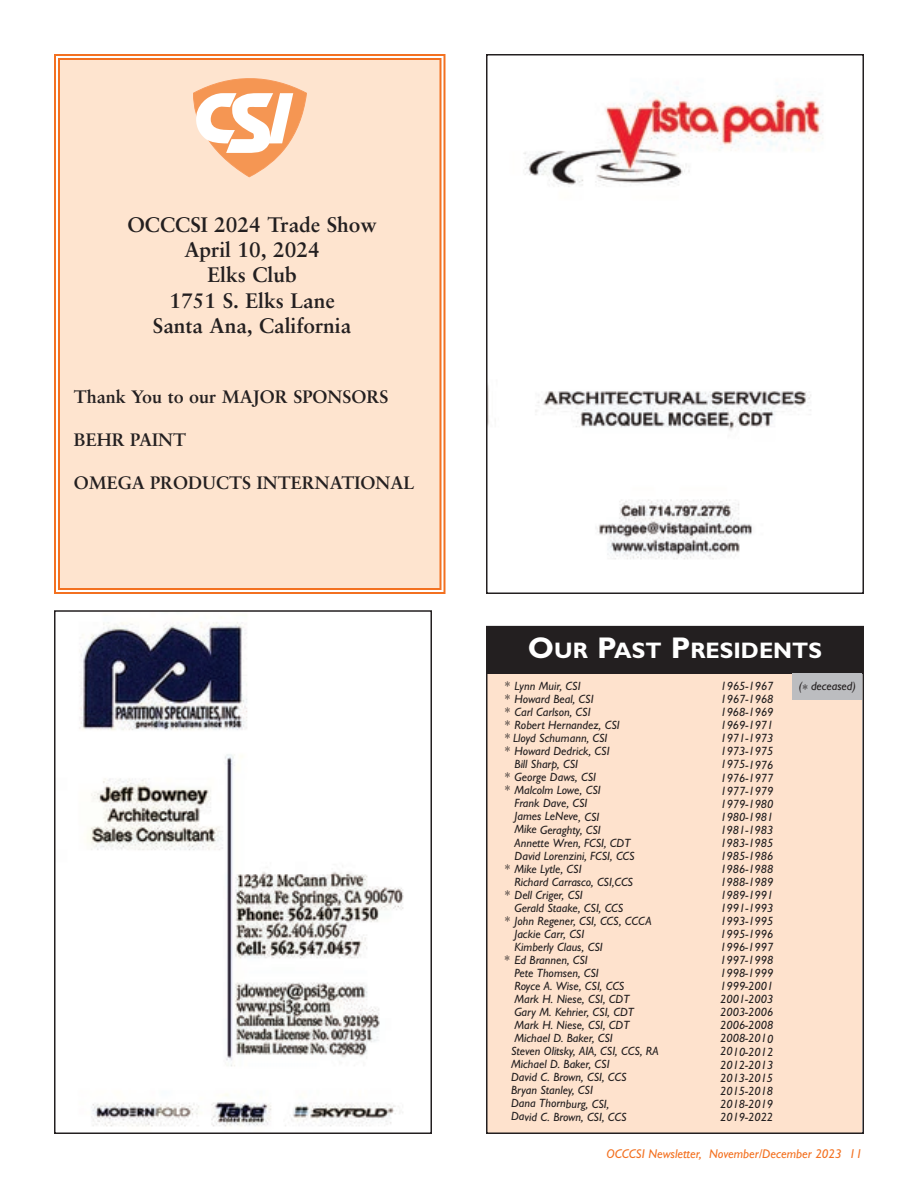
<style>
.page{position:relative;width:918px;height:1188px;background:#fff}
.page>*{position:absolute;margin:0;border:0;box-sizing:border-box;transform-origin:0 0}
.t1{font:700 22.5px "Gill Sans";color:#fff}
.t2{font:700 21px/25.2px "Sabon";color:#231f20;text-align:center}
.t3{font:700 18px "Sabon";color:#231f20}
.t4{font:italic 12.75px "Gill Sans";color:#f37121}
.t5{font:italic 12px "Gill Sans";color:#231f20}
.s1{font-size:30px}
</style>
<div class="page">
<div style="left:488px;top:627px;width:374px;height:505px;background:#fee2cd"></div>
<div style="left:486px;top:626px;width:378px;height:508px;border:2px solid #231f20"></div>
<div style="left:486px;top:626px;width:378px;height:48px;background:#231f20"></div>
<div style="left:792px;top:674px;width:70px;height:26px;background:#bcbdc0"></div>
<img style="left:523px;top:87px;width:300px;height:473px">
<div style="left:486px;top:54px;width:378px;height:540px;border:2px solid #231f20"></div>
<img style="left:79px;top:622px;width:325px;height:505px">
<div style="left:54px;top:610px;width:378px;height:524px;border:2px solid #231f20"></div>
<div style="left:60px;top:60px;width:380px;height:528px;background:#fee4cf"></div>
<svg style="left:193px;top:78px;width:114px;height:99px"></svg>
<div style="left:54px;top:54px;width:391px;height:540px;border:2px solid #f37121"></div>
<div style="left:58px;top:58px;width:384px;height:532px;border:2px solid #f37121"></div>
<h2 class="t2" style="left:127px;top:214px;width:251px">OCCCSI 2024 Trade Show<br>April 10, 2024<br>Elks Club<br>1751 S. Elks Lane<br>Santa Ana, California</h2>
<h3 class="t3" style="left:74px;top:389px;width:316px">Thank You to our MAJOR SPONSORS</h3>
<h3 class="t3" style="left:74px;top:432px;width:114px">BEHR PAINT</h3>
<h3 class="t3" style="left:74px;top:475px;width:342px">OMEGA PRODUCTS INTERNATIONAL</h3>
<h1 class="t1" style="left:528px;top:638px;width:296px"><span class="s1">O</span>UR <span class="s1">P</span>AST <span class="s1">P</span>RESIDENTS</h1>
<p class="t5" style="left:799px;top:680px;width:10px">(*</p>
<p class="t5" style="left:505px;top:679px;width:78px">* Lynn Muir, CSI</p>
<p class="t5" style="left:721px;top:679px;width:55px">1965-1967</p>
<p class="t5" style="left:811px;top:679px;width:47px">deceased)</p>
<p class="t5" style="left:504px;top:692px;width:91px">* Howard Beal, CSI</p>
<p class="t5" style="left:720px;top:692px;width:55px">1967-1968</p>
<p class="t5" style="left:504px;top:705px;width:88px">* Carl Carlson, CSI</p>
<p class="t5" style="left:720px;top:705px;width:55px">1968-1969</p>
<p class="t5" style="left:504px;top:718px;width:117px">* Robert Hernandez, CSI</p>
<p class="t5" style="left:720px;top:718px;width:55px">1969-1971</p>
<p class="t5" style="left:504px;top:731px;width:105px">* Lloyd Schumann, CSI</p>
<p class="t5" style="left:720px;top:731px;width:55px">1971-1973</p>
<p class="t5" style="left:504px;top:744px;width:107px">* Howard Dedrick, CSI</p>
<p class="t5" style="left:720px;top:744px;width:55px">1973-1975</p>
<p class="t5" style="left:515px;top:757px;width:65px">Bill Sharp, CSI</p>
<p class="t5" style="left:720px;top:757px;width:55px">1975-1976</p>
<p class="t5" style="left:504px;top:770px;width:93px">* George Daws, CSI</p>
<p class="t5" style="left:720px;top:770px;width:55px">1976-1977</p>
<p class="t5" style="left:504px;top:783px;width:98px">* Malcolm Lowe, CSI</p>
<p class="t5" style="left:720px;top:783px;width:55px">1977-1979</p>
<p class="t5" style="left:515px;top:796px;width:74px">Frank Dave, CSI</p>
<p class="t5" style="left:720px;top:796px;width:55px">1979-1980</p>
<p class="t5" style="left:515px;top:809px;width:86px">James LeNeve, CSI</p>
<p class="t5" style="left:720px;top:810px;width:55px">1980-1981</p>
<p class="t5" style="left:515px;top:822px;width:88px">Mike Geraghty, CSI</p>
<p class="t5" style="left:720px;top:823px;width:55px">1981-1983</p>
<p class="t5" style="left:515px;top:835px;width:118px">Annette Wren, FCSI, CDT</p>
<p class="t5" style="left:720px;top:836px;width:55px">1983-1985</p>
<p class="t5" style="left:515px;top:848px;width:122px">David Lorenzini, FCSI, CCS</p>
<p class="t5" style="left:720px;top:849px;width:55px">1985-1986</p>
<p class="t5" style="left:504px;top:861px;width:79px">* Mike Lytle, CSI</p>
<p class="t5" style="left:720px;top:862px;width:55px">1986-1988</p>
<p class="t5" style="left:514px;top:875px;width:120px">Richard Carrasco, CSI,CCS</p>
<p class="t5" style="left:720px;top:875px;width:55px">1988-1989</p>
<p class="t5" style="left:504px;top:888px;width:80px">* Dell Criger, CSI</p>
<p class="t5" style="left:720px;top:888px;width:55px">1989-1991</p>
<p class="t5" style="left:514px;top:901px;width:110px">Gerald Staake, CSI, CCS</p>
<p class="t5" style="left:720px;top:901px;width:55px">1991-1993</p>
<p class="t5" style="left:504px;top:914px;width:149px">* John Regener, CSI, CCS, CCCA</p>
<p class="t5" style="left:720px;top:914px;width:55px">1993-1995</p>
<p class="t5" style="left:514px;top:927px;width:71px">Jackie Carr, CSI</p>
<p class="t5" style="left:720px;top:927px;width:55px">1995-1996</p>
<p class="t5" style="left:514px;top:940px;width:90px">Kimberly Claus, CSI</p>
<p class="t5" style="left:720px;top:940px;width:55px">1996-1997</p>
<p class="t5" style="left:504px;top:953px;width:85px">* Ed Brannen, CSI</p>
<p class="t5" style="left:720px;top:953px;width:55px">1997-1998</p>
<p class="t5" style="left:514px;top:966px;width:86px">Pete Thomsen, CSI</p>
<p class="t5" style="left:720px;top:966px;width:55px">1998-1999</p>
<p class="t5" style="left:514px;top:979px;width:112px">Royce A. Wise, CSI, CCS</p>
<p class="t5" style="left:720px;top:979px;width:55px">1999-2001</p>
<p class="t5" style="left:514px;top:992px;width:117px">Mark H. Niese, CSI, CDT</p>
<p class="t5" style="left:720px;top:992px;width:55px">2001-2003</p>
<p class="t5" style="left:514px;top:1005px;width:121px">Gary M. Kehrier, CSI, CDT</p>
<p class="t5" style="left:720px;top:1005px;width:55px">2003-2006</p>
<p class="t5" style="left:514px;top:1018px;width:117px">Mark H. Niese, CSI, CDT</p>
<p class="t5" style="left:720px;top:1018px;width:55px">2006-2008</p>
<p class="t5" style="left:514px;top:1031px;width:100px">Michael D. Baker, CSI</p>
<p class="t5" style="left:720px;top:1031px;width:55px">2008-2010</p>
<p class="t5" style="left:511px;top:1044px;width:149px">Steven Olitsky, AIA, CSI, CCS, RA</p>
<p class="t5" style="left:720px;top:1044px;width:55px">2010-2012</p>
<p class="t5" style="left:511px;top:1057px;width:100px">Michael D. Baker, CSI</p>
<p class="t5" style="left:720px;top:1057px;width:55px">2012-2013</p>
<p class="t5" style="left:511px;top:1070px;width:117px">David C. Brown, CSI, CCS</p>
<p class="t5" style="left:720px;top:1070px;width:55px">2013-2015</p>
<p class="t5" style="left:511px;top:1083px;width:83px">Bryan Stanley, CSI</p>
<p class="t5" style="left:720px;top:1084px;width:55px">2015-2018</p>
<p class="t5" style="left:511px;top:1096px;width:100px">Dana Thornburg, CSI,</p>
<p class="t5" style="left:720px;top:1097px;width:55px">2018-2019</p>
<p class="t5" style="left:511px;top:1109px;width:117px">David C. Brown, CSI, CCS</p>
<p class="t5" style="left:720px;top:1110px;width:55px">2019-2022</p>
<p class="t4" style="left:606px;top:1146px;width:258px">OCCCSI Newsletter, November/December 2023 11</p>
</div>
